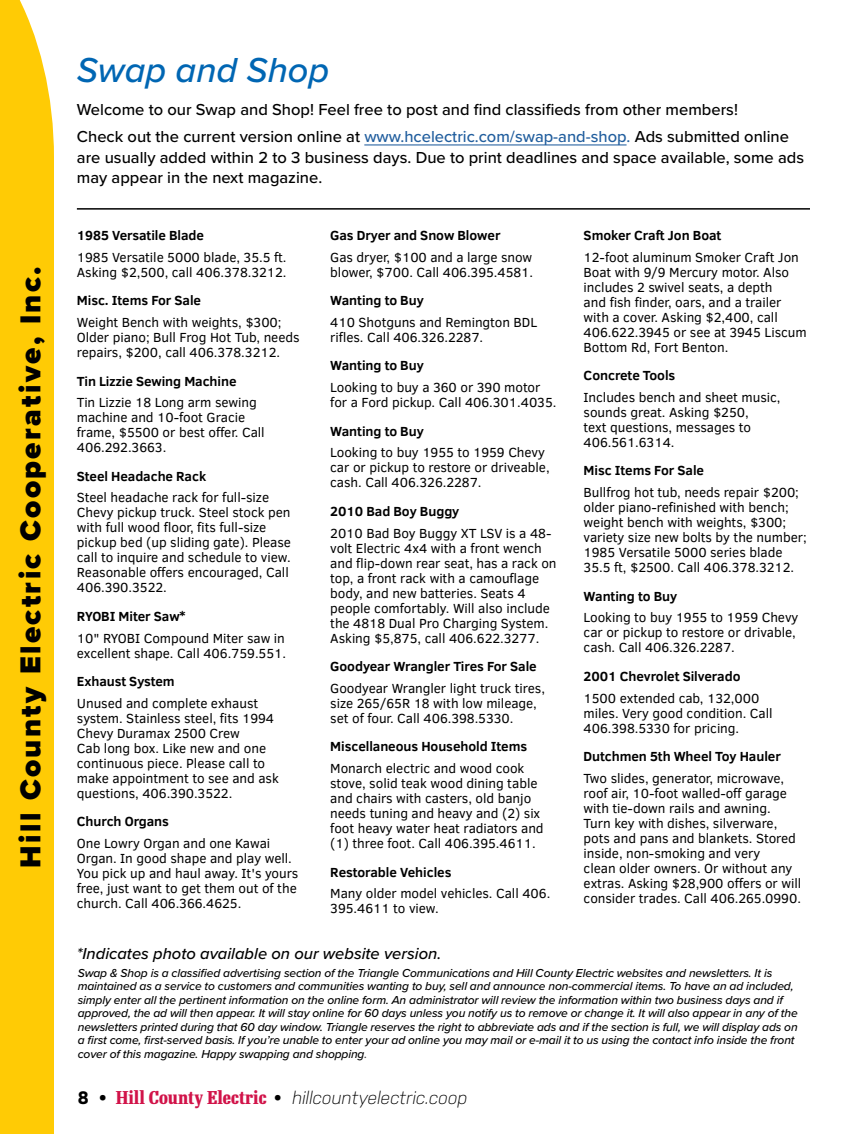
<style>
.page{position:relative;width:864px;height:1134px;background:#fff}
.page>*{position:absolute;margin:0;border:0;box-sizing:border-box;transform-origin:0 0}
.t1{font:italic 500 36px "Proxima Nova";color:#0066b3}
.t2{font:900 29.85px "Proxima Nova";letter-spacing:.08em;color:#000}
.t3{font:italic 300 18px "Nudista";color:#000}
.t4{font:500 16.5px/27px "Proxima Nova";color:#000}
.t5{font:italic 500 16.5px "Proxima Nova";color:#000}
.t6{font:13.5px/15px "Clear Sans";letter-spacing:-.005em;color:#000}
.t7{font:700 13.5px "Clear Sans";letter-spacing:-.005em;color:#000}
.t8{font:italic 500 12px/13.5px "Proxima Nova";letter-spacing:-.01em;color:#000}
.s1{color:#215e9e}
.s2{color:#414042}
.s3{font-weight:700;font-style:normal}
.s4{font-family:"Re Public Cond";font-weight:700;font-style:normal;color:#d11349}
</style>
<div class="page">
<div style="left:0;top:0;width:54px;height:1134px;background:#ffcb05"></div>
<hr style="left:364px;top:144px;width:263px;height:1px;background:#215e9e">
<hr style="left:77px;top:208px;width:733px;height:2px;background:#000">
<h2 class="t2" style="left:8px;top:868px;width:603px;rotate:-90deg">Hill County Electric Cooperative, Inc.</h2>
<h1 class="t1" style="left:77px;top:44px;width:254px">Swap and Shop</h1>
<p class="t4" style="left:77px;top:96px;width:714px">Welcome to our Swap and Shop! Feel free to post and find classifieds from other members!<br>Check out the current version online at <span class="s1">www.hcelectric.com/swap-and-shop.</span> Ads submitted online</p>
<p class="t4" style="left:77px;top:148px;width:729px;line-height:19.5px">are usually added within 2 to 3 business days. Due to print deadlines and space available, some ads may appear in the next magazine.</p>
<p class="t7" style="left:77px;top:225px;width:129px">1985 Versatile Blade</p>
<p class="t6" style="left:77px;top:250px;width:211px">1985 Versatile 5000 blade, 35.5 ft.<br>Asking $2,500, call 406.378.3212.</p>
<p class="t7" style="left:77px;top:291px;width:126px">Misc. Items For Sale</p>
<p class="t6" style="left:77px;top:315px;width:224px">Weight Bench with weights, $300;<br>Older piano; Bull Frog Hot Tub, needs repairs, $200, call 406.378.3212.</p>
<p class="t7" style="left:77px;top:371px;width:161px">Tin Lizzie Sewing Machine</p>
<p class="t6" style="left:77px;top:395px;width:189px">Tin Lizzie 18 Long arm sewing machine and 10-foot Gracie frame, $5500 or best offer. Call<br>406.292.3663.</p>
<p class="t7" style="left:77px;top:466px;width:131px">Steel Headache Rack</p>
<p class="t6" style="left:77px;top:490px;width:216px">Steel headache rack for full-size Chevy pickup truck. Steel stock pen with full wood floor, fits full-size pickup bed (up sliding gate). Please call to inquire and schedule to view.<br>Reasonable offers encouraged, Call 406.390.3522.</p>
<p class="t7" style="left:77px;top:606px;width:110px">RYOBI Miter Saw*</p>
<p class="t6" style="left:77px;top:630px;width:211px">10" RYOBI Compound Miter saw in excellent shape. Call 406.759.551.</p>
<p class="t7" style="left:77px;top:672px;width:99px">Exhaust System</p>
<p class="t6" style="left:77px;top:696px;width:204px">Unused and complete exhaust system. Stainless steel, fits 1994<br>Chevy Duramax 2500 Crew<br>Cab long box. Like new and one continuous piece. Please call to make appointment to see and ask questions, 406.390.3522.</p>
<p class="t7" style="left:77px;top:812px;width:94px">Church Organs</p>
<p class="t6" style="left:77px;top:836px;width:223px">One Lowry Organ and one Kawai<br>Organ. In good shape and play well.<br>You pick up and haul away. It's yours free, just want to get them out of the church. Call 406.366.4625.</p>
<p class="t7" style="left:330px;top:225px;width:172px">Gas Dryer and Snow Blower</p>
<p class="t6" style="left:330px;top:249px;width:204px">Gas dryer, $100 and a large snow blower, $700. Call 406.395.4581.</p>
<p class="t7" style="left:330px;top:291px;width:95px">Wanting to Buy</p>
<p class="t6" style="left:330px;top:315px;width:208px">410 Shotguns and Remington BDL rifles. Call 406.326.2287.</p>
<p class="t7" style="left:330px;top:356px;width:95px">Wanting to Buy</p>
<p class="t6" style="left:330px;top:380px;width:228px">Looking to buy a 360 or 390 motor for a Ford pickup. Call 406.301.4035.</p>
<p class="t7" style="left:330px;top:421px;width:95px">Wanting to Buy</p>
<p class="t6" style="left:330px;top:445px;width:221px">Looking to buy 1955 to 1959 Chevy car or pickup to restore or driveable, cash. Call 406.326.2287.</p>
<p class="t7" style="left:330px;top:501px;width:131px">2010 Bad Boy Buggy</p>
<p class="t6" style="left:330px;top:525px;width:228px">2010 Bad Boy Buggy XT LSV is a 48- volt Electric 4x4 with a front wench and flip-down rear seat, has a rack on top, a front rack with a camouflage body, and new batteries. Seats 4 people comfortably. Will also include the 4818 Dual Pro Charging System.<br>Asking $5,875, call 406.622.3277.</p>
<p class="t7" style="left:330px;top:657px;width:208px">Goodyear Wrangler Tires For Sale</p>
<p class="t6" style="left:330px;top:681px;width:216px">Goodyear Wrangler light truck tires, size 265/65R 18 with low mileage, set of four. Call 406.398.5330.</p>
<p class="t7" style="left:330px;top:737px;width:198px">Miscellaneous Household Items</p>
<p class="t6" style="left:330px;top:761px;width:215px">Monarch electric and wood cook stove, solid teak wood dining table and chairs with casters, old banjo needs tuning and heavy and (2) six foot heavy water heat radiators and (1) three foot. Call 406.395.4611.</p>
<p class="t7" style="left:330px;top:862px;width:123px">Restorable Vehicles</p>
<p class="t6" style="left:330px;top:886px;width:222px">Many older model vehicles. Call 406.<br>395.4611 to view.</p>
<p class="t5" style="left:77px;top:941px;width:366px">*Indicates photo available on our website version.</p>
<p class="t7" style="left:584px;top:225px;width:139px">Smoker Craft Jon Boat</p>
<p class="t6" style="left:584px;top:249px;width:225px">12-foot aluminum Smoker Craft Jon<br>Boat with 9/9 Mercury motor. Also includes 2 swivel seats, a depth<br>and fish finder, oars, and a trailer with a cover. Asking $2,400, call<br>406.622.3945 or see at 3945 Liscum<br>Bottom Rd, Fort Benton.</p>
<p class="t7" style="left:584px;top:366px;width:93px">Concrete Tools</p>
<p class="t6" style="left:584px;top:390px;width:198px">Includes bench and sheet music, sounds great. Asking $250,<br>text questions, messages to<br>406.561.6314.</p>
<p class="t7" style="left:584px;top:461px;width:122px">Misc Items For Sale</p>
<p class="t6" style="left:584px;top:485px;width:225px">Bullfrog hot tub, needs repair $200; older piano-refinished with bench; weight bench with weights, $300; variety size new bolts by the number; 1985 Versatile 5000 series blade 35.5 ft, $2500. Call 406.378.3212.</p>
<p class="t7" style="left:584px;top:586px;width:95px">Wanting to Buy</p>
<p class="t6" style="left:584px;top:610px;width:216px">Looking to buy 1955 to 1959 Chevy car or pickup to restore or drivable, cash. Call 406.326.2287.</p>
<p class="t7" style="left:584px;top:666px;width:158px">2001 Chevrolet Silverado</p>
<p class="t6" style="left:584px;top:690px;width:190px">1500 extended cab, 132,000 miles. Very good condition. Call<br>406.398.5330 for pricing.</p>
<p class="t7" style="left:584px;top:747px;width:199px">Dutchmen 5th Wheel Toy Hauler</p>
<p class="t6" style="left:584px;top:771px;width:219px">Two slides, generator, microwave, roof air, 10-foot walled-off garage with tie-down rails and awning.<br>Turn key with dishes, silverware, pots and pans and blankets. Stored inside, non-smoking and very<br>clean older owners. Or without any extras. Asking $28,900 offers or will consider trades. Call 406.265.0990.</p>
<p class="t8" style="left:78px;top:966px;width:722px">Swap &amp; Shop is a classified advertising section of the Triangle Communications and Hill County Electric websites and newsletters. It is maintained as a service to customers and communities wanting to buy, sell and announce non-commercial items. To have an ad included, simply enter all the pertinent information on the online form. An administrator will review the information within two business days and if approved, the ad will then appear. It will stay online for 60 days unless you notify us to remove or change it. It will also appear in any of the newsletters printed during that 60 day window. Triangle reserves the right to abbreviate ads and if the section is full, we will display ads on a first come, first-served basis. If you’re unable to enter your ad online you may mail or e-mail it to us using the contact info inside the front cover of this magazine. Happy swapping and shopping<span class="s2">.</span></p>
<h3 class="t3" style="left:78px;top:1088px;width:391px"><span class="s3">8 •</span> <span class="s4">Hill County Electric</span> <span class="s3">•</span> hillcountyelectric.coop</h3>
</div>
